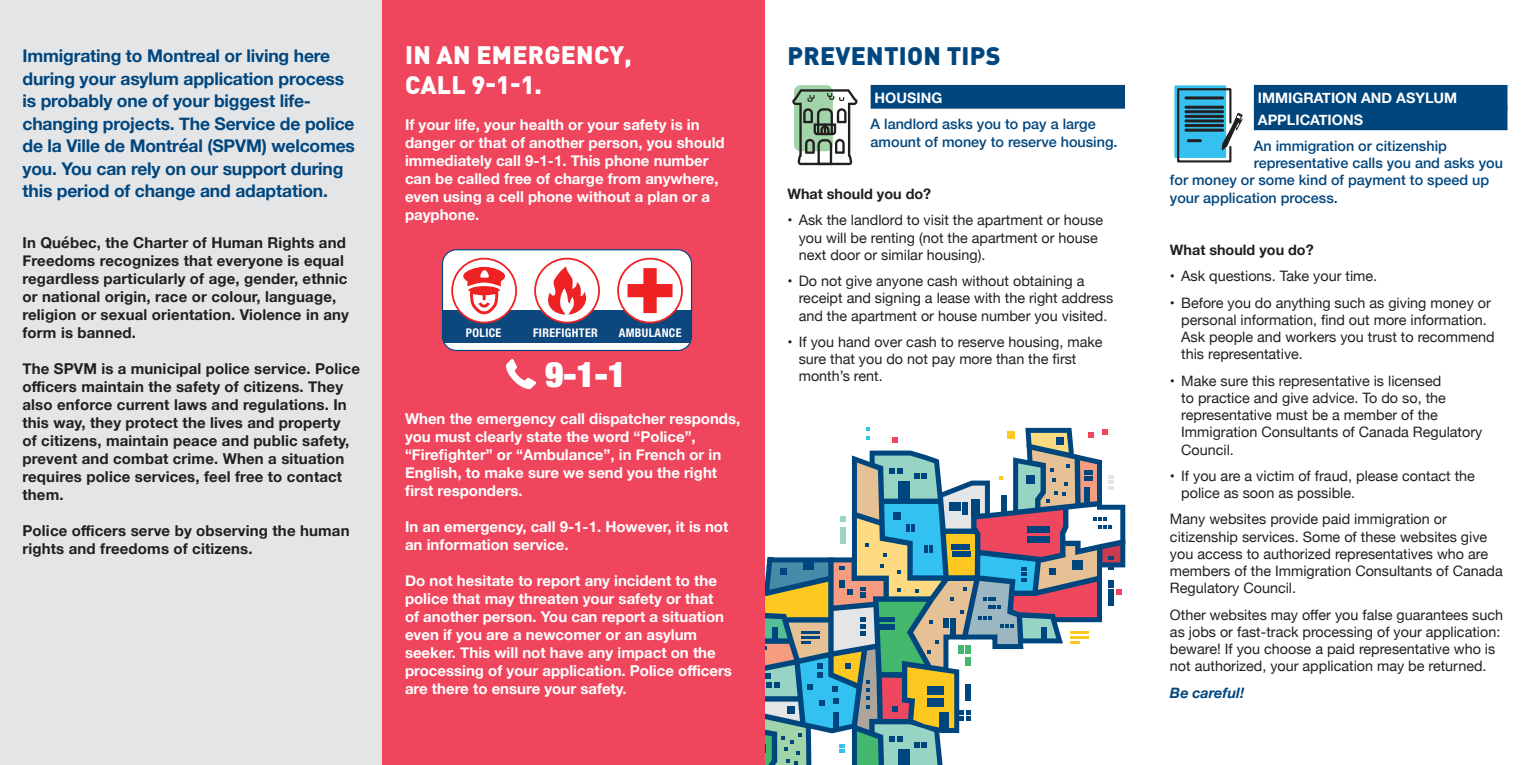
<style>
.page{position:relative;width:1530px;height:765px;background:#fff}
.page>*{position:absolute;margin:0;border:0;box-sizing:border-box;transform-origin:0 0}
.t1{font:900 condensed 35.25px "Helvetica Neue LT Std";color:#fff}
.t2{font:900 25px/30px "DIN Pro";letter-spacing:.01em;color:#fff}
.t3{font:900 25px "DIN Pro";letter-spacing:.01em;color:#00467e}
.t4{font:700 17.5px/22.5px "Helvetica Neue";letter-spacing:-.01em;color:#00467e}
.t5{font:700 15px/18px "Helvetica Neue";color:#fff}
.t6{font:700 15px/18px "Helvetica Neue";letter-spacing:.01em;color:#231f20}
.t7{font:14.38px/17.2px "Helvetica Neue";color:#231f20}
.t8{font:500 14.38px/17.2px "Helvetica Neue";color:#00467e}
.t9{font:700 14.38px/21.5px "Helvetica Neue";color:#fff}
.t10{font:700 14.38px "Helvetica Neue";color:#231f20}
.t11{font:italic 700 14.38px "Helvetica Neue";color:#00467e}
.t12{font:700 condensed 12px "Helvetica Neue LT Std";letter-spacing:.03em;color:#fff}
</style>
<div class="page">
<div style="left:0;top:0;width:382px;height:765px;background:#e4e5e7"></div>
<div style="left:382px;top:0;width:383px;height:765px;background:#ef465d"></div>
<div style="left:1254px;top:85px;width:253px;height:24px;background:#00467e"></div>
<div style="left:1254px;top:106px;width:253px;height:24px;background:#00467e"></div>
<div style="left:442px;top:250px;width:250px;height:100px;background:#fff;border-radius:14px"></div>
<div style="left:442px;top:311px;width:249px;height:32px;background:#0c487d"></div>
<svg style="left:452px;top:259px;width:64px;height:64px"></svg>
<div style="left:451px;top:258px;width:66px;height:65px;border:2px solid #ee2123;border-radius:50%"></div>
<svg style="left:462px;top:267px;width:44px;height:47px"></svg>
<svg style="left:535px;top:259px;width:64px;height:64px"></svg>
<div style="left:534px;top:258px;width:66px;height:65px;border:2px solid #ee2123;border-radius:50%"></div>
<svg style="left:543px;top:267px;width:47px;height:48px"></svg>
<svg style="left:618px;top:259px;width:64px;height:64px"></svg>
<div style="left:617px;top:258px;width:66px;height:65px;border:2px solid #ee2123;border-radius:50%"></div>
<svg style="left:628px;top:268px;width:45px;height:45px"></svg>
<div style="left:442px;top:249px;width:250px;height:102px;border:1px solid #00467e;border-radius:14px"></div>
<svg style="left:506px;top:359px;width:30px;height:30px"></svg>
<svg style="left:765px;top:84px;width:361px;height:681px"></svg>
<div style="left:1174px;top:85px;width:52px;height:73px;background:#35c0f0"></div>
<svg style="left:1177px;top:87px;width:66px;height:76px"></svg>
<p class="t4" style="left:22px;top:45px;width:334px">Immigrating to Montreal or living here during your asylum application process is probably one of your biggest life&shy;changing projects. The Service de police de la Ville de Montréal (SPVM) welcomes you. You can rely on our support during this period of change and adaptation.</p>
<p class="t6" style="left:22px;top:234px;width:328px">In Québec, the Charter of Human Rights and Freedoms recognizes that everyone is equal regardless particularly of age, gender, ethnic or national origin, race or colour, language, religion or sexual orientation. Violence in any form is banned.</p>
<p class="t6" style="left:22px;top:360px;width:339px">The SPVM is a municipal police service. Police officers maintain the safety of citizens. They also enforce current laws and regulations. In this way, they protect the lives and property<br>of citizens, maintain peace and public safety, prevent and combat crime. When a situation requires police services, feel free to contact them.</p>
<p class="t6" style="left:22px;top:522px;width:329px">Police officers serve by observing the human rights and freedoms of citizens.</p>
<h2 class="t2" style="left:405px;top:39px;width:228px">IN AN EMERGENCY,<br>CALL 9-1-1.</h2>
<p class="t5" style="left:405px;top:116px;width:321px">If your life, your health or your safety is in danger or that of another person, you should immediately call 9-1-1. This phone number can be called free of charge from anywhere, even using a cell phone without a plan or a payphone.</p>
<p class="t12" style="left:466px;top:326px;width:37px">POLICE</p>
<p class="t12" style="left:533px;top:326px;width:66px">FIREFIGHTER</p>
<p class="t12" style="left:619px;top:326px;width:64px">AMBULANCE</p>
<h1 class="t1" style="left:545px;top:352px;width:82px">9-1-1</h1>
<p class="t5" style="left:405px;top:410px;width:337px">When the emergency call dispatcher responds, you must clearly state the word “Police”, “Firefighter” or “Ambulance”, in French or in English, to make sure we send you the right first responders.</p>
<p class="t5" style="left:405px;top:518px;width:325px">In an emergency, call 9-1-1. However, it is not an information service.</p>
<p class="t5" style="left:405px;top:572px;width:328px">Do not hesitate to report any incident to the police that may threaten your safety or that<br>of another person. You can report a situation even if you are a newcomer or an asylum seeker. This will not have any impact on the processing of your application. Police officers are there to ensure your safety.</p>
<h2 class="t3" style="left:788px;top:39px;width:214px">PREVENTION TIPS</h2>
<p class="t9" style="left:875px;top:88px;width:69px">HOUSING</p>
<p class="t8" style="left:871px;top:114px;width:248px">A landlord asks you to pay a large amount of money to reserve housing.</p>
<p class="t10" style="left:788px;top:183px;width:145px">What should you do?</p>
<p class="t7" style="left:799px;top:212px;width:306px;text-indent:-11px">• Ask the landlord to visit the apartment or house you will be renting (not the apartment or house next door or similar housing).</p>
<p class="t7" style="left:799px;top:273px;width:316px;text-indent:-11px">• Do not give anyone cash without obtaining a receipt and signing a lease with the right address and the apartment or house number you visited.</p>
<p class="t7" style="left:799px;top:334px;width:305px;text-indent:-11px">• If you hand over cash to reserve housing, make sure that you do not pay more than the first month’s rent.</p>
<p class="t9" style="left:1258px;top:88px;width:201px">IMMIGRATION AND ASYLUM<br>APPLICATIONS</p>
<p class="t8" style="left:1254px;top:136px;width:195px">An immigration or citizenship</p>
<p class="t8" style="left:1254px;top:153px;width:251px">representative calls you and asks you</p>
<p class="t8" style="left:1170px;top:170px;width:321px">for money or some kind of payment to speed up</p>
<p class="t8" style="left:1170px;top:188px;width:169px">your application process.</p>
<p class="t10" style="left:1170px;top:239px;width:145px">What should you do?</p>
<p class="t7" style="left:1170px;top:268px;width:209px">• Ask questions. Take your time.</p>
<p class="t7" style="left:1181px;top:295px;width:315px;text-indent:-11px">• Before you do anything such as giving money or personal information, find out more information.<br>Ask people and workers you trust to recommend this representative.</p>
<p class="t7" style="left:1181px;top:373px;width:303px;text-indent:-11px">• Make sure this representative is licensed<br>to practice and give advice. To do so, the representative must be a member of the Immigration Consultants of Canada Regulatory Council.</p>
<p class="t7" style="left:1181px;top:468px;width:295px;text-indent:-11px">• If you are a victim of fraud, please contact the police as soon as possible.</p>
<p class="t7" style="left:1170px;top:511px;width:334px">Many websites provide paid immigration or citizenship services. Some of these websites give you access to authorized representatives who are members of the Immigration Consultants of Canada Regulatory Council.</p>
<p class="t7" style="left:1170px;top:607px;width:335px">Other websites may offer you false guarantees such as jobs or fast-track processing of your application: beware! If you choose a paid representative who is not authorized, your application may be returned.</p>
<p class="t11" style="left:1170px;top:681px;width:76px">Be careful!</p>
</div>
